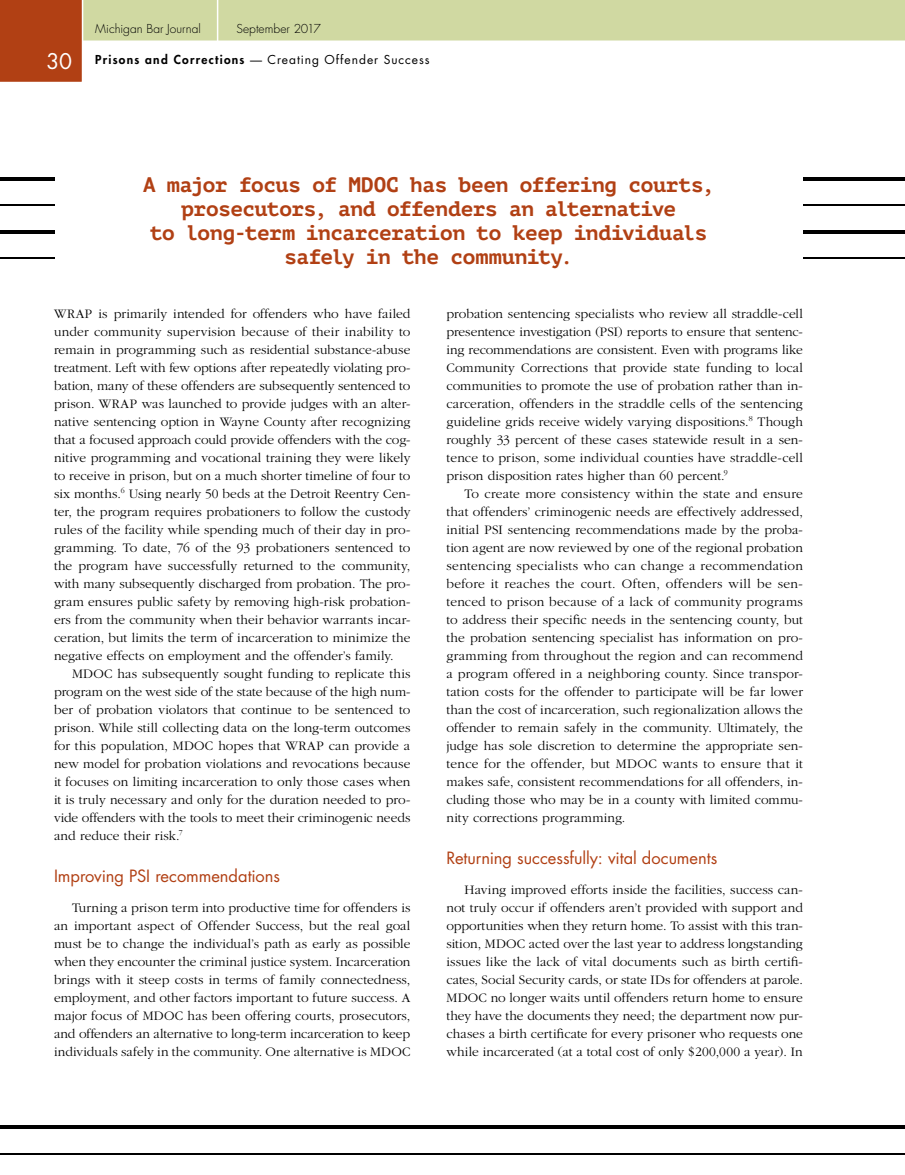
<style>
.page{position:relative;width:905px;height:1175px;background:#fff}
.page>*{position:absolute;margin:0;border:0;box-sizing:border-box;transform-origin:0 0}
.t1{font:700 21px/24px "PT Mono";letter-spacing:-.015em;color:#b14014;text-align:center}
.t2{font:21px "Futura";color:#fff}
.t3{font:16.5px "Futura";letter-spacing:-.005em;color:#b14014}
.t4{font:300 13.5px/18px "Garamond";letter-spacing:.005em;color:#000;text-align:justify}
.t5{font:12px "Futura";letter-spacing:.08em;color:#000}
.t6{font:300 12px "Futura";letter-spacing:.005em;color:#000}
.s1{font-weight:800}
</style>
<div class="page">
<svg style="left:0;top:0;width:904px;height:82px"></svg>
<hr style="left:217px;top:0;width:1px;height:42px;background:#fff">
<hr style="left:803px;top:230px;width:101px;height:3px;background:#000">
<hr style="left:803px;top:204px;width:101px;height:2px;background:#000">
<hr style="left:803px;top:177px;width:101px;height:3px;background:#000">
<hr style="left:803px;top:258px;width:101px;height:1px;background:#000">
<hr style="left:0;top:230px;width:54px;height:3px;background:#000">
<hr style="left:0;top:204px;width:54px;height:2px;background:#000">
<hr style="left:0;top:177px;width:54px;height:3px;background:#000">
<hr style="left:0;top:258px;width:54px;height:1px;background:#000">
<hr style="left:0;top:1152px;width:904px;height:2px;background:#000">
<hr style="left:0;top:1125px;width:904px;height:3px;background:#000">
<h1 class="t2" style="left:47px;top:47px;width:27px">30</h1>
<p class="t6" style="left:95px;top:21px;width:107px">Michigan Bar Journal</p>
<p class="t6" style="left:236px;top:21px;width:86px">September 2017</p>
<p class="t5" style="left:95px;top:51px;width:336px"><span class="s1">Prisons and Corrections</span> — Creating Offender Success</p>
<h1 class="t1" style="left:143px;top:172px;width:572px">A major focus of MDOC has been offering courts, prosecutors, and offenders an alternative<br>to long-term incarceration to keep individuals safely in the community.</h1>
<p class="t4" style="left:54px;top:305px;width:358px">WRAP is primarily intended for offenders who have failed under community supervision because of their inability to remain in programming such as residential substance-abuse treatment. Left with few options after repeatedly violating pro&shy;bation, many of these offenders are subsequently sentenced to prison. WRAP was launched to provide judges with an alter&shy;native sentencing option in Wayne County after recognizing that a focused approach could provide offenders with the cog&shy;nitive programming and vocational training they were likely to receive in prison, but on a much shorter timeline of four to six months.<sup>6</sup> Using nearly 50 beds at the Detroit Reentry Cen&shy;ter, the program requires probationers to follow the custody rules of the facility while spending much of their day in pro&shy;gramming. To date, 76 of the 93 probationers sentenced to the program have successfully returned to the community, with many subsequently discharged from probation. The pro&shy;gram ensures public safety by removing high-risk probation&shy;ers from the community when their behavior warrants incar&shy;ceration, but limits the term of incarceration to minimize the negative effects on employment and the offender’s family.</p>
<p class="t4" style="left:54px;top:665px;width:358px;text-indent:18px">MDOC has subsequently sought funding to replicate this program on the west side of the state because of the high num&shy;ber of probation violators that continue to be sentenced to prison. While still collecting data on the long-term outcomes for this population, MDOC hopes that WRAP can provide a new model for probation violations and revocations because it focuses on limiting incarceration to only those cases when it is truly necessary and only for the duration needed to pro&shy;vide offenders with the tools to meet their criminogenic needs and reduce their risk.<sup>7</sup></p>
<p class="t3" style="left:54px;top:864px;width:227px">Improving PSI recommendations</p>
<p class="t4" style="left:54px;top:899px;width:358px;text-indent:18px">Turning a prison term into productive time for offenders is an important aspect of Offender Success, but the real goal must be to change the individual’s path as early as possible when they encounter the criminal justice system. Incarceration brings with it steep costs in terms of family connectedness, employment, and other factors important to future success. A major focus of MDOC has been offering courts, prosecutors, and offenders an alternative to long-term incarceration to keep individuals safely in the community. One alternative is MDOC</p>
<p class="t4" style="left:446px;top:305px;width:358px">probation sentencing specialists who review all straddle-cell presentence investigation (PSI) reports to ensure that sentenc&shy;ing recommendations are consistent. Even with programs like Community Corrections that provide state funding to local communities to promote the use of probation rather than in&shy;carceration, offenders in the straddle cells of the sentencing guideline grids receive widely varying dispositions.<sup>8</sup> Though roughly 33 percent of these cases statewide result in a sen&shy;tence to prison, some individual counties have straddle-cell prison disposition rates higher than 60 percent.<sup>9</sup></p>
<p class="t4" style="left:446px;top:485px;width:358px;text-indent:18px">To create more consistency within the state and ensure that offenders’ criminogenic needs are effectively addressed, initial PSI sentencing recommendations made by the proba&shy;tion agent are now reviewed by one of the regional probation sentencing specialists who can change a recommendation before it reaches the court. Often, offenders will be sen&shy;tenced to prison because of a lack of community programs to address their specific needs in the sentencing county, but the probation sentencing specialist has information on pro&shy;gramming from throughout the region and can recommend a program offered in a neighboring county. Since transpor&shy;tation costs for the offender to participate will be far lower than the cost of incarceration, such regionalization allows the offender to remain safely in the community. Ultimately, the judge has sole discretion to determine the appropriate sen&shy;tence for the offender, but MDOC wants to ensure that it makes safe, consistent recommendations for all offenders, in&shy;cluding those who may be in a county with limited commu&shy;nity corrections programming.</p>
<p class="t3" style="left:446px;top:846px;width:272px">Returning successfully: vital documents</p>
<p class="t4" style="left:446px;top:881px;width:358px;text-indent:18px">Having improved efforts inside the facilities, success can&shy;not truly occur if offenders aren’t provided with support and opportunities when they return home. To assist with this tran&shy;sition, MDOC acted over the last year to address longstanding issues like the lack of vital documents such as birth certifi&shy;cates, Social Security cards, or state IDs for offenders at parole.<br>MDOC no longer waits until offenders return home to ensure they have the documents they need; the department now pur&shy;chases a birth certificate for every prisoner who requests one while incarcerated (at a total cost of only $200,000 a year). In</p>
</div>
